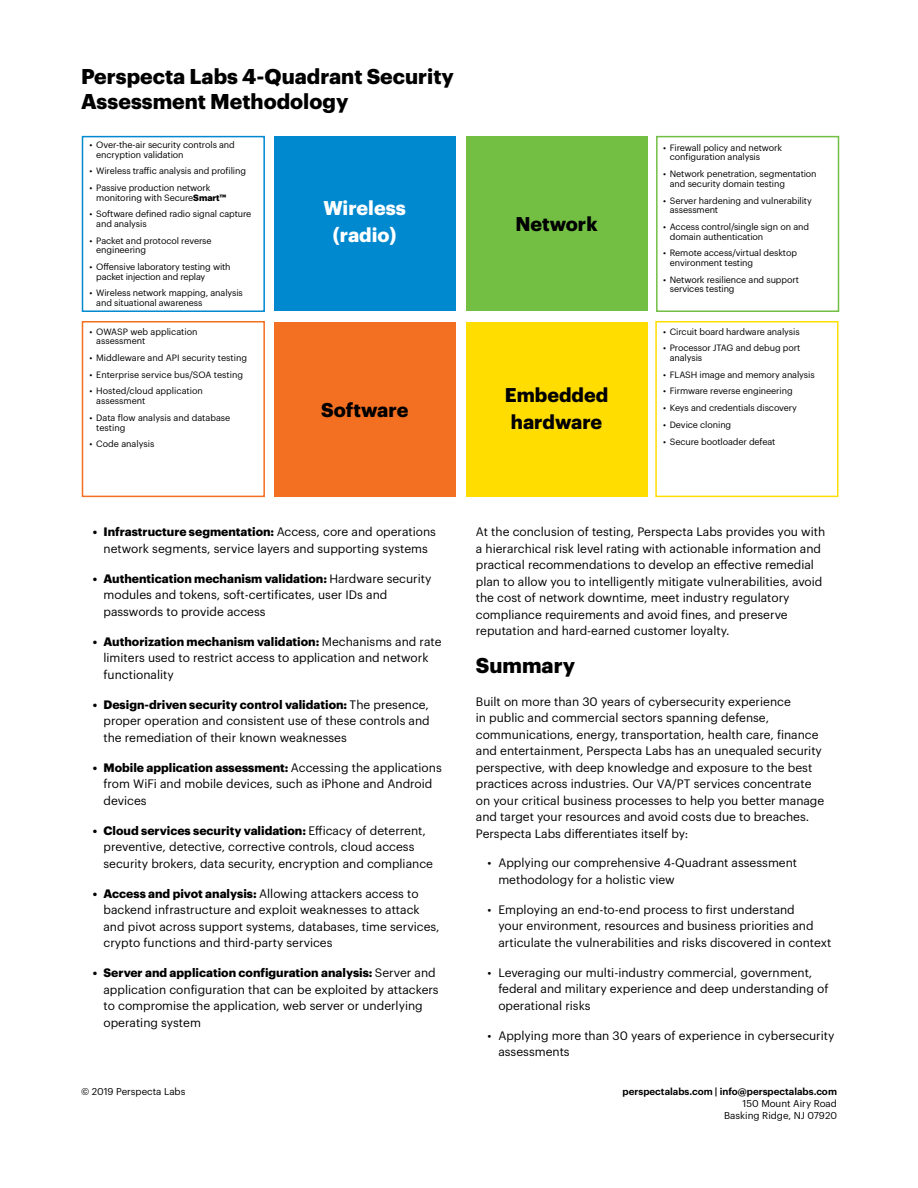
<style>
.page{position:relative;width:918px;height:1188px;background:#fff}
.page>*{position:absolute;margin:0;border:0;box-sizing:border-box;transform-origin:0 0}
.H2_body_headline_14p{font:700 21px/25.2px "Graphik";color:#000}
.Body_Headline_13pt{font:700 19.5px/27px "Graphik";color:#000;text-align:center}
.Body_Headline_13pt-2{font:700 19.5px/27px "Graphik";color:#fff;text-align:center}
.Body_Copy_8pt{font:12px/16.5px "Graphik";color:#000}
.t1{font:9.75px/11.9px "Graphik";color:#000101;text-align:right}
.t2{font:600 9.75px "Graphik";color:#000101}
.t3{font:9px/9.8px "Graphik";letter-spacing:-.01em;color:#000}
.s1{font-weight:700}
</style>
<div class="page">
<div style="left:274px;top:137px;width:182px;height:174px;background:#0089cf"></div>
<div style="left:82px;top:136px;width:183px;height:176px;border:2px solid #0089cf"></div>
<div style="left:466px;top:137px;width:181px;height:174px;background:#72bf44"></div>
<div style="left:656px;top:136px;width:183px;height:176px;border:2px solid #72bf44"></div>
<div style="left:466px;top:322px;width:181px;height:174px;background:#fd0"></div>
<div style="left:655px;top:321px;width:183px;height:176px;border:2px solid #fd0"></div>
<div style="left:274px;top:322px;width:182px;height:174px;background:#f36f21"></div>
<div style="left:82px;top:321px;width:183px;height:176px;border:2px solid #f36f21"></div>
<p class="H2_body_headline_14p" style="left:81px;top:62px;width:374px">Perspecta Labs 4-Quadrant Security<br>Assessment Methodology</p>
<p class="t3" style="left:96px;top:139px;width:140px;text-indent:-7px">• Over-the-air security controls and encryption validation</p>
<p class="t3" style="left:90px;top:165px;width:158px">• Wireless traffic analysis and profiling</p>
<p class="t3" style="left:96px;top:182px;width:132px;text-indent:-7px">• Passive production network monitoring with Secure<span class="s1">Smart™</span></p>
<p class="t3" style="left:96px;top:208px;width:157px;text-indent:-7px">• Software defined radio signal capture and analysis</p>
<p class="t3" style="left:96px;top:235px;width:117px;text-indent:-7px">• Packet and protocol reverse engineering</p>
<p class="t3" style="left:96px;top:261px;width:136px;text-indent:-7px">• Offensive laboratory testing with packet injection and replay</p>
<p class="t3" style="left:96px;top:288px;width:148px;text-indent:-7px">• Wireless network mapping, analysis and situational awareness</p>
<p class="t3" style="left:96px;top:326px;width:103px;text-indent:-7px">• OWASP web application assessment</p>
<p class="t3" style="left:90px;top:352px;width:159px">• Middleware and API security testing</p>
<p class="t3" style="left:90px;top:369px;width:155px">• Enterprise service bus/SOA testing</p>
<p class="t3" style="left:96px;top:386px;width:108px;text-indent:-7px">• Hosted/cloud application assessment</p>
<p class="t3" style="left:96px;top:412px;width:136px;text-indent:-7px">• Data flow analysis and database testing</p>
<p class="t3" style="left:90px;top:438px;width:66px">• Code analysis</p>
<p class="Body_Headline_13pt-2" style="left:323px;top:193px;width:84px">Wireless (radio)</p>
<p class="Body_Headline_13pt" style="left:321px;top:394px;width:89px">Software</p>
<p class="Body_Headline_13pt" style="left:516px;top:209px;width:84px">Network</p>
<p class="Body_Headline_13pt" style="left:505px;top:379px;width:105px">Embedded hardware</p>
<p class="t3" style="left:670px;top:142px;width:114px;text-indent:-7px">• Firewall policy and network configuration analysis</p>
<p class="t3" style="left:670px;top:168px;width:148px;text-indent:-7px">• Network penetration, segmentation and security domain testing</p>
<p class="t3" style="left:670px;top:195px;width:144px;text-indent:-7px">• Server hardening and vulnerability assessment</p>
<p class="t3" style="left:670px;top:221px;width:141px;text-indent:-7px">• Access control/single sign on and domain authentication</p>
<p class="t3" style="left:670px;top:247px;width:129px;text-indent:-7px">• Remote access/virtual desktop environment testing</p>
<p class="t3" style="left:670px;top:274px;width:131px;text-indent:-7px">• Network resilience and support services testing</p>
<p class="t3" style="left:663px;top:326px;width:138px">• Circuit board hardware analysis</p>
<p class="t3" style="left:670px;top:342px;width:132px;text-indent:-7px">• Processor JTAG and debug port analysis</p>
<p class="t3" style="left:663px;top:369px;width:153px">• FLASH image and memory analysis</p>
<p class="t3" style="left:663px;top:386px;width:131px">• Firmware reverse engineering</p>
<p class="t3" style="left:663px;top:402px;width:135px">• Keys and credentials discovery</p>
<p class="t3" style="left:663px;top:419px;width:70px">• Device cloning</p>
<p class="t3" style="left:663px;top:436px;width:114px">• Secure bootloader defeat</p>
<p class="Body_Copy_8pt" style="left:93px;top:523px;width:345px;text-align:center"><span class="s1">• Infrastructure segmentation:</span> Access, core and operations network segments, service layers and supporting systems</p>
<p class="Body_Copy_8pt" style="left:104px;top:569px;width:329px;text-indent:-11px"><span class="s1">• Authentication mechanism validation:</span> Hardware security modules and tokens, soft-certificates, user IDs and passwords to provide access</p>
<p class="Body_Copy_8pt" style="left:104px;top:632px;width:340px;text-indent:-11px"><span class="s1">• Authorization mechanism validation:</span> Mechanisms and rate limiters used to restrict access to application and network functionality</p>
<p class="Body_Copy_8pt" style="left:104px;top:695px;width:328px;text-align:justify;text-indent:-11px"><span class="s1">• Design-driven security control validation:</span> The presence, proper operation and consistent use of these controls and the remediation of their known weaknesses</p>
<p class="Body_Copy_8pt" style="left:104px;top:758px;width:340px;text-indent:-11px"><span class="s1">• Mobile application assessment:</span> Accessing the applications from WiFi and mobile devices, such as iPhone and Android devices</p>
<p class="Body_Copy_8pt" style="left:104px;top:821px;width:331px;text-indent:-11px"><span class="s1">• Cloud services security validation:</span> Efficacy of deterrent, preventive, detective, corrective controls, cloud access security brokers, data security, encryption and compliance</p>
<p class="Body_Copy_8pt" style="left:104px;top:884px;width:338px;text-indent:-11px"><span class="s1">• Access and pivot analysis:</span> Allowing attackers access to backend infrastructure and exploit weaknesses to attack and pivot across support systems, databases, time services, crypto functions and third-party services</p>
<p class="Body_Copy_8pt" style="left:104px;top:964px;width:337px;text-indent:-11px"><span class="s1">• Server and application configuration analysis:</span> Server and application configuration that can be exploited by attackers to compromise the application, web server or underlying operating system</p>
<p class="t1" style="left:81px;top:1085px;width:106px">© 2019 Perspecta Labs</p>
<p class="Body_Copy_8pt" style="left:476px;top:523px;width:351px">At the conclusion of testing, Perspecta Labs provides you with a hierarchical risk level rating with actionable information and practical recommendations to develop an effective remedial plan to allow you to intelligently mitigate vulnerabilities, avoid the cost of network downtime, meet industry regulatory compliance requirements and avoid fines, and preserve reputation and hard-earned customer loyalty.</p>
<p class="H2_body_headline_14p" style="left:476px;top:651px;width:101px">Summary</p>
<p class="Body_Copy_8pt" style="left:476px;top:692px;width:350px">Built on more than 30 years of cybersecurity experience<br>in public and commercial sectors spanning defense, communications, energy, transportation, health care, finance and entertainment, Perspecta Labs has an unequaled security perspective, with deep knowledge and exposure to the best practices across industries. Our VA/PT services concentrate on your critical business processes to help you better manage and target your resources and avoid costs due to breaches.<br>Perspecta Labs differentiates itself by:</p>
<p class="Body_Copy_8pt" style="left:498px;top:854px;width:300px;text-indent:-11px">• Applying our comprehensive 4-Quadrant assessment methodology for a holistic view</p>
<p class="Body_Copy_8pt" style="left:498px;top:900px;width:334px;text-indent:-11px">• Employing an end-to-end process to first understand<br>your environment, resources and business priorities and articulate the vulnerabilities and risks discovered in context</p>
<p class="Body_Copy_8pt" style="left:498px;top:963px;width:332px;text-indent:-11px">• Leveraging our multi-industry commercial, government, federal and military experience and deep understanding of operational risks</p>
<p class="Body_Copy_8pt" style="left:498px;top:1026px;width:338px;text-indent:-11px">• Applying more than 30 years of experience in cybersecurity assessments</p>
<p class="t2" style="left:623px;top:1084px;width:216px">perspectalabs.com | info@perspectalabs.com</p>
<p class="t1" style="left:724px;top:1097px;width:114px">150 Mount Airy Road<br>Basking Ridge, NJ 07920</p>
</div>
